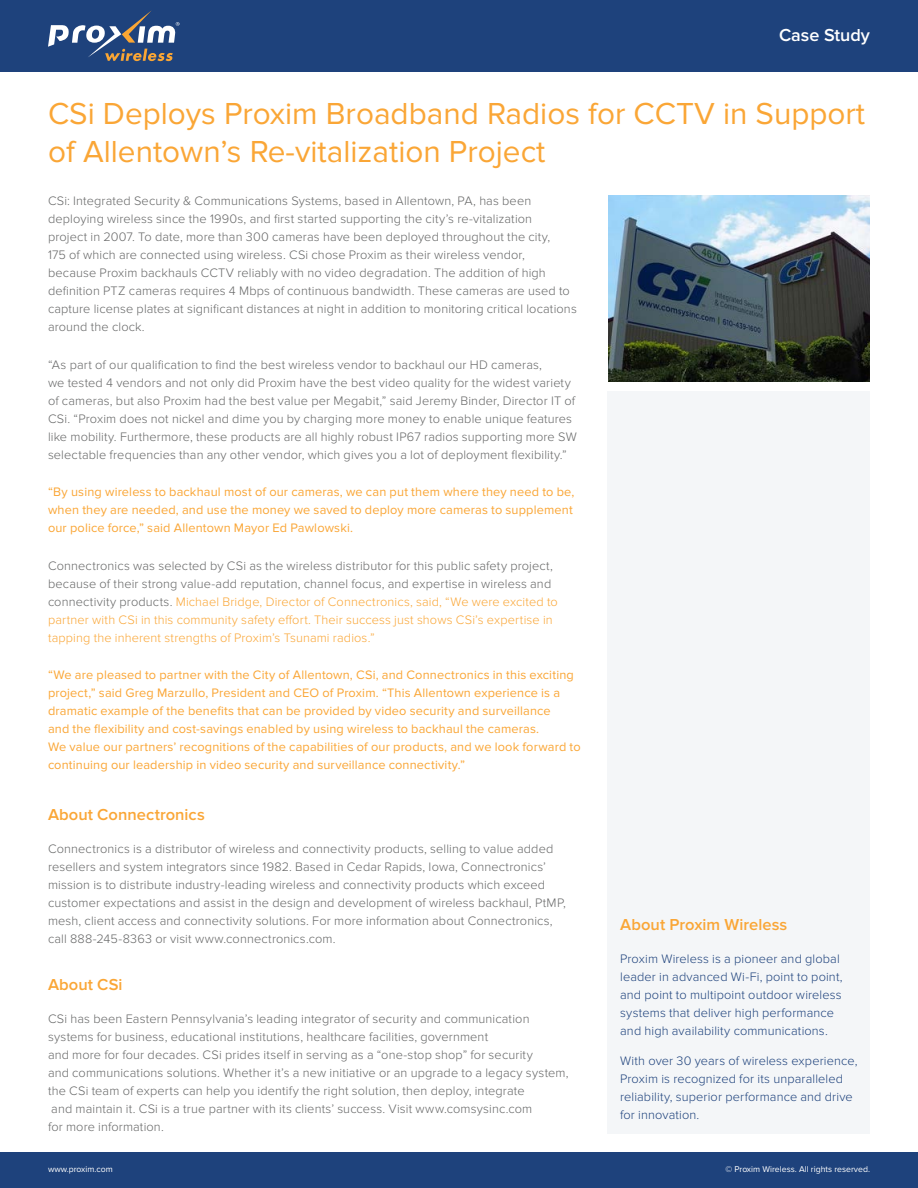
<style>
.page{position:relative;width:918px;height:1188px;background:#fff}
.page>*{position:absolute;margin:0;border:0;box-sizing:border-box;transform-origin:0 0}
.t1{font:31.5px/37.5px "Proxima Nova";color:#faa636}
.t2{font:600 18px "Proxima Nova";color:#fff}
.t3{font:600 16.5px "Proxima Nova";letter-spacing:.005em;color:#faa636}
.t4{font:300 12.75px/18px "Proxima Nova";letter-spacing:.01em;color:#666767}
.t5{font:12.75px/18px "Proxima Nova";letter-spacing:.01em;color:#faa636;text-align:justify}
.t6{font:300 12.75px/18px "Proxima Nova";letter-spacing:.01em;color:#faa636}
.t7{font:300 12.75px/18px "Proxima Nova";letter-spacing:.01em;color:#1e427c}
.t8{font:8.7px "Proxima Nova";color:#fff}
.s1{color:#666767}
</style>
<div class="page">
<div style="left:0;top:1152px;width:918px;height:36px;background:#1e427c"></div>
<div style="left:608px;top:391px;width:262px;height:742px;background:#f4f6f8"></div>
<div style="left:0;top:0;width:918px;height:72px;background:#1e427c"></div>
<svg style="left:48px;top:10px;width:132px;height:51px"></svg>
<img style="left:608px;top:195px;width:262px;height:187px">
<h2 class="t2" style="left:779px;top:25px;width:92px">Case Study</h2>
<h1 class="t1" style="left:48px;top:95px;width:819px">CSi Deploys Proxim Broadband Radios for CCTV in Support of Allentown’s Re-vitalization Project</h1>
<p class="t4" style="left:48px;top:192px;width:530px">CSi: Integrated Security &amp; Communications Systems, based in Allentown, PA, has been deploying wireless since the 1990s, and first started supporting the city’s re-vitalization<br>project in 2007. To date, more than 300 cameras have been deployed throughout the city,<br>175 of which are connected using wireless. CSi chose Proxim as their wireless vendor,<br>because Proxim backhauls CCTV reliably with no video degradation. The addition of high definition PTZ cameras requires 4 Mbps of continuous bandwidth. These cameras are used to capture license plates at significant distances at night in addition to monitoring critical locations around the clock.</p>
<p class="t4" style="left:48px;top:356px;width:530px">“As part of our qualification to find the best wireless vendor to backhaul our HD cameras,<br>we tested 4 vendors and not only did Proxim have the best video quality for the widest variety of cameras, but also Proxim had the best value per Megabit,” said Jeremy Binder, Director IT of CSi. “Proxim does not nickel and dime you by charging more money to enable unique features like mobility. Furthermore, these products are all highly robust IP67 radios supporting more SW selectable frequencies than any other vendor, which gives you a lot of deployment flexibility.”</p>
<p class="t5" style="left:48px;top:483px;width:528px">“By using wireless to backhaul most of our cameras, we can put them where they need to be, when they are needed, and use the money we saved to deploy more cameras to supplement our police force,” said Allentown Mayor Ed Pawlowski.</p>
<p class="t6" style="left:48px;top:557px;width:511px"><span class="s1">Connectronics was selected by CSi as the wireless distributor for this public safety project, because of their strong value-add reputation, channel focus, and expertise in wireless and connectivity products.</span> Michael Bridge, Director of Connectronics, said, “We were excited to partner with CSi in this community safety effort. Their success just shows CSi’s expertise in tapping the inherent strengths of Proxim’s Tsunami radios.”</p>
<p class="t5" style="left:48px;top:666px;width:534px;text-align:left">“We are pleased to partner with the City of Allentown, CSi, and Connectronics in this exciting project,” said Greg Marzullo, President and CEO of Proxim. “This Allentown experience is a dramatic example of the benefits that can be provided by video security and surveillance<br>and the flexibility and cost-savings enabled by using wireless to backhaul the cameras.<br>We value our partners’ recognitions of the capabilities of our products, and we look forward to continuing our leadership in video security and surveillance connectivity.”</p>
<p class="t3" style="left:48px;top:805px;width:158px">About Connectronics</p>
<p class="t4" style="left:48px;top:840px;width:520px">Connectronics is a distributor of wireless and connectivity products, selling to value added resellers and system integrators since 1982. Based in Cedar Rapids, Iowa, Connectronics’ mission is to distribute industry-leading wireless and connectivity products which exceed customer expectations and assist in the design and development of wireless backhaul, PtMP, mesh, client access and connectivity solutions. For more information about Connectronics, call 888-245-8363 or visit www.connectronics.com.</p>
<p class="t3" style="left:48px;top:975px;width:76px">About CSi</p>
<p class="t4" style="left:48px;top:1010px;width:522px">CSi has been Eastern Pennsylvania’s leading integrator of security and communication systems for business, educational institutions, healthcare facilities, government<br>and more for four decades. CSi prides itself in serving as a “one-stop shop” for security<br>and communications solutions. Whether it’s a new initiative or an upgrade to a legacy system, the CSi team of experts can help you identify the right solution, then deploy, integrate<br>and maintain it. CSi is a true partner with its clients’ success. Visit www.comsysinc.com<br>for more information.</p>
<p class="t3" style="left:620px;top:915px;width:169px">About Proxim Wireless</p>
<p class="t7" style="left:620px;top:950px;width:224px">Proxim Wireless is a pioneer and global leader in advanced Wi-Fi, point to point, and point to multipoint outdoor wireless systems that deliver high performance and high availability communications.</p>
<p class="t7" style="left:620px;top:1052px;width:239px">With over 30 years of wireless experience, Proxim is recognized for its unparalleled reliability, superior performance and drive for innovation.</p>
<p class="t8" style="left:48px;top:1164px;width:66px">www.proxim.com</p>
<p class="t8" style="left:725px;top:1164px;width:146px">© Proxim Wireless. All rights reserved.</p>
</div>
